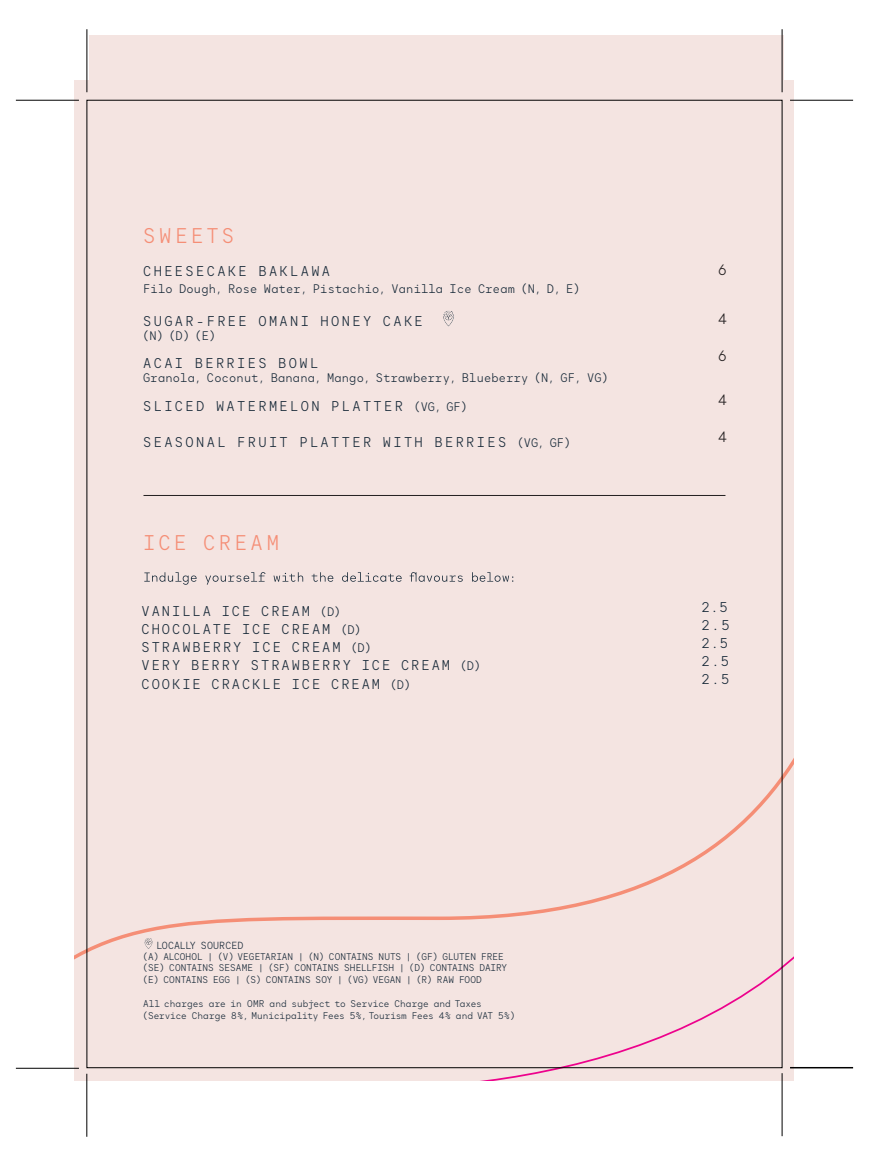
<style>
.page{position:relative;width:869px;height:1166px;background:#fff}
.page>*{position:absolute;margin:0;border:0;box-sizing:border-box;transform-origin:0 0}
.t1{font:19.78px "Antikor Text";letter-spacing:.18em;color:#f58e76}
.t2{font:14px "Antikor Text";color:#231f20}
.t3{font:13.3px/18.2px "Antikor Text";letter-spacing:.18em;color:#172938}
.t4{font:13.3px/18.2px "Antikor Text";letter-spacing:.15em;color:#172938}
.t5{font:11.55px "Antikor Text";letter-spacing:.02em;color:#172938}
.t6{font:9.62px "Antikor Text";letter-spacing:.01em;color:#172938}
.t7{font:9.1px/11.5px "Antikor Text";color:#172938}
.s1{font-size:11.55px}
</style>
<div class="page">
<div style="left:75px;top:81px;width:718px;height:1000px;background:#f4e4e1"></div>
<div style="left:90px;top:35px;width:693px;height:985px;background:#f4e4e1"></div>
<svg style="left:74px;top:370px;width:719px;height:662px"></svg>
<hr style="left:143px;top:495px;width:582px;height:1px;background:#231f20">
<svg style="left:317px;top:928px;width:476px;height:152px"></svg>
<img style="left:443px;top:310px;width:11px;height:17px">
<img style="left:135px;top:930px;width:27px;height:27px">
<hr style="left:86px;top:29px;width:1px;height:63px;background:#000">
<hr style="left:16px;top:100px;width:63px;height:1px;background:#000">
<hr style="left:16px;top:1068px;width:63px;height:1px;background:#000">
<hr style="left:86px;top:1074px;width:1px;height:63px;background:#000">
<hr style="left:781px;top:29px;width:1px;height:63px;background:#000">
<hr style="left:789px;top:100px;width:63px;height:1px;background:#000">
<hr style="left:789px;top:1067px;width:63px;height:1px;background:#000">
<hr style="left:781px;top:1073px;width:1px;height:63px;background:#000">
<h1 class="t1" style="left:143px;top:223px;width:92px">SWEETS</h1>
<h3 class="t3" style="left:143px;top:262px;width:188px">CHEESECAKE BAKLAWA</h3>
<p class="t5" style="left:143px;top:281px;width:437px">Filo Dough, Rose Water, Pistachio, Vanilla Ice Cream (N, D, E)</p>
<h3 class="t3" style="left:143px;top:312px;width:281px">SUGAR-FREE OMANI HONEY CAKE</h3>
<p class="t5" style="left:143px;top:328px;width:74px">(N) (D) (E)</p>
<h3 class="t3" style="left:143px;top:354px;width:176px">ACAI BERRIES BOWL</h3>
<p class="t5" style="left:143px;top:370px;width:466px">Granola, Coconut, Banana, Mango, Strawberry, Blueberry (N, GF, VG)</p>
<h3 class="t3" style="left:143px;top:397px;width:325px">SLICED WATERMELON PLATTER <span class="s1">(VG, GF)</span></h3>
<h3 class="t3" style="left:143px;top:432px;width:428px">SEASONAL FRUIT PLATTER WITH BERRIES <span class="s1">(VG, GF)</span></h3>
<h1 class="t1" style="left:143px;top:530px;width:137px">ICE CREAM</h1>
<h2 class="t2" style="left:717px;top:261px;width:10px">6</h2>
<h2 class="t2" style="left:717px;top:310px;width:10px">4</h2>
<h2 class="t2" style="left:717px;top:347px;width:10px">6</h2>
<h2 class="t2" style="left:717px;top:391px;width:10px">4</h2>
<h2 class="t2" style="left:717px;top:428px;width:10px">4</h2>
<h3 class="t4" style="left:141px;top:602px;width:340px">VANILLA ICE CREAM <span class="s1">(D)<br></span>CHOCOLATE ICE CREAM <span class="s1">(D)<br></span>STRAWBERRY ICE CREAM <span class="s1">(D)<br></span>VERY BERRY STRAWBERRY ICE CREAM <span class="s1">(D)<br></span>COOKIE CRACKLE ICE CREAM <span class="s1">(D)</span></h3>
<h3 class="t3" style="left:701px;top:597px;width:30px">2.5<br>2.5<br>2.5<br>2.5<br>2.5</h3>
<p class="t6" style="left:156px;top:939px;width:88px">LOCALLY SOURCED</p>
<p class="t7" style="left:143px;top:950px;width:365px">(A) ALCOHOL | (V) VEGETARIAN | (N) CONTAINS NUTS | (GF) GLUTEN FREE (SE) CONTAINS SESAME | (SF) CONTAINS SHELLFISH | (D) CONTAINS DAIRY (E) CONTAINS EGG | (S) CONTAINS SOY | (VG) VEGAN | (R) RAW FOOD</p>
<p class="t7" style="left:143px;top:998px;width:373px">All charges are in OMR and subject to Service Charge and Taxes (Service Charge 8%, Municipality Fees 5%, Tourism Fees 4% and VAT 5%)</p>
</div>
